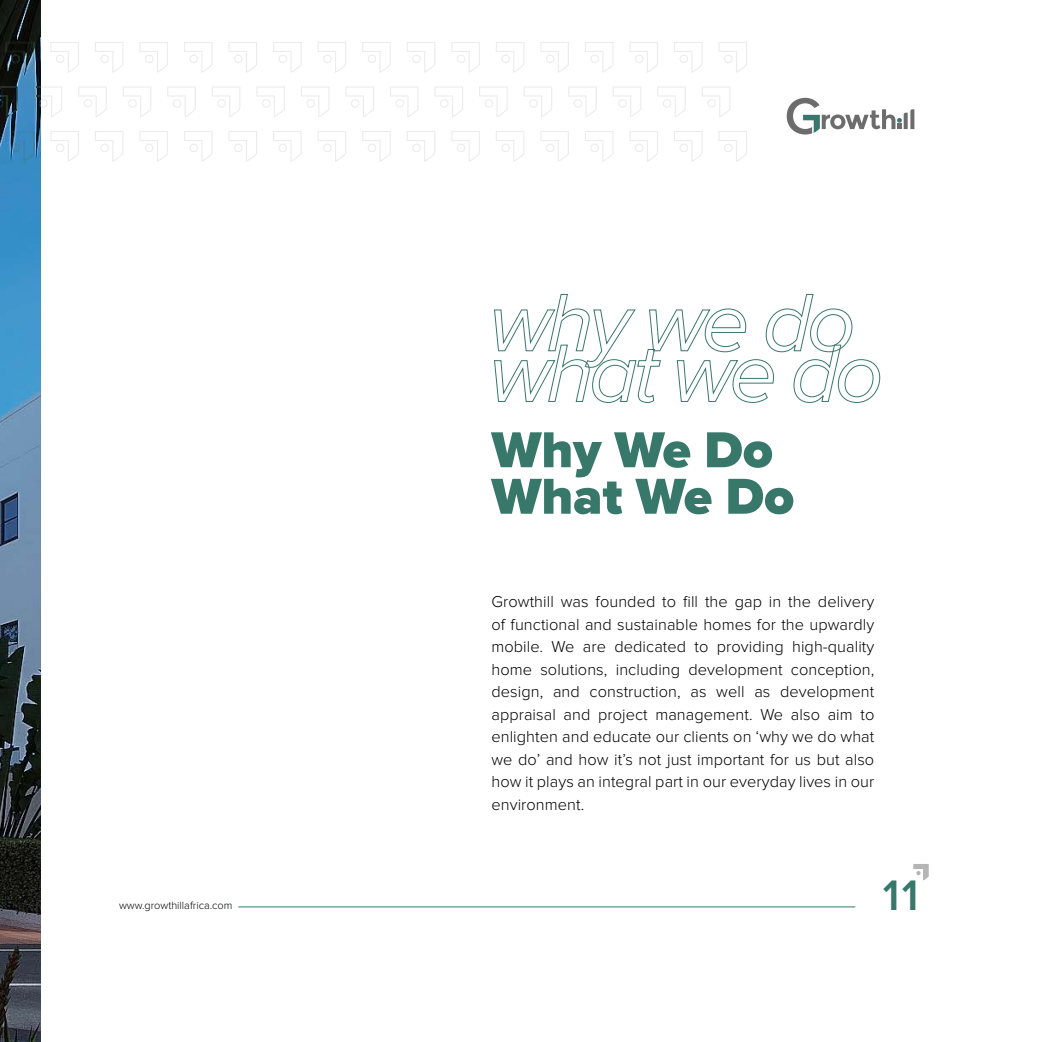
<style>
.page{position:relative;width:1042px;height:1042px;background:#fff}
.page>*{position:absolute;margin:0;border:0;box-sizing:border-box;transform-origin:0 0}
.t1{font:900 52.35px/46.5px "Proxima Nova";color:#38786b}
.t2{font:600 44.25px "Proxima Nova";color:#38786b}
.t3{font:300 16.35px/22.5px "Proxima Nova";letter-spacing:.005em;color:#000;text-align:justify}
.t4{font:300 10.95px "Proxima Nova";color:#000}
</style>
<div class="page">
<img style="left:0;top:0;width:41px;height:1042px">
<svg style="left:787px;top:98px;width:127px;height:37px"></svg>
<svg style="left:913px;top:864px;width:16px;height:16px"></svg>
<hr style="left:238px;top:906px;width:617px;height:1px;background:#37796b">
<img style="left:6px;top:42px;width:28px;height:31px">
<svg style="left:11px;top:55px;width:9px;height:8px"></svg>
<svg style="left:50px;top:42px;width:29px;height:31px"></svg>
<svg style="left:95px;top:42px;width:28px;height:31px"></svg>
<svg style="left:139px;top:42px;width:29px;height:31px"></svg>
<svg style="left:184px;top:42px;width:29px;height:30px"></svg>
<svg style="left:229px;top:42px;width:28px;height:31px"></svg>
<svg style="left:273px;top:42px;width:29px;height:30px"></svg>
<svg style="left:318px;top:42px;width:28px;height:31px"></svg>
<svg style="left:362px;top:42px;width:29px;height:31px"></svg>
<svg style="left:407px;top:42px;width:28px;height:31px"></svg>
<svg style="left:451px;top:42px;width:29px;height:31px"></svg>
<svg style="left:496px;top:42px;width:28px;height:31px"></svg>
<svg style="left:540px;top:42px;width:29px;height:31px"></svg>
<svg style="left:585px;top:42px;width:28px;height:31px"></svg>
<svg style="left:629px;top:42px;width:29px;height:31px"></svg>
<svg style="left:674px;top:42px;width:28px;height:30px"></svg>
<svg style="left:719px;top:42px;width:28px;height:31px"></svg>
<svg style="left:34px;top:86px;width:28px;height:31px"></svg>
<svg style="left:78px;top:86px;width:29px;height:31px"></svg>
<svg style="left:123px;top:86px;width:28px;height:31px"></svg>
<svg style="left:167px;top:86px;width:29px;height:31px"></svg>
<svg style="left:212px;top:86px;width:28px;height:31px"></svg>
<svg style="left:256px;top:86px;width:29px;height:31px"></svg>
<svg style="left:301px;top:86px;width:28px;height:31px"></svg>
<svg style="left:345px;top:86px;width:29px;height:31px"></svg>
<svg style="left:390px;top:86px;width:28px;height:31px"></svg>
<svg style="left:435px;top:86px;width:28px;height:31px"></svg>
<svg style="left:479px;top:86px;width:29px;height:31px"></svg>
<svg style="left:524px;top:86px;width:28px;height:31px"></svg>
<svg style="left:568px;top:86px;width:29px;height:31px"></svg>
<svg style="left:613px;top:86px;width:28px;height:31px"></svg>
<svg style="left:657px;top:86px;width:29px;height:31px"></svg>
<svg style="left:702px;top:86px;width:28px;height:31px"></svg>
<img style="left:6px;top:131px;width:28px;height:31px">
<svg style="left:11px;top:144px;width:9px;height:8px"></svg>
<svg style="left:50px;top:131px;width:29px;height:31px"></svg>
<svg style="left:95px;top:131px;width:28px;height:31px"></svg>
<svg style="left:139px;top:131px;width:29px;height:31px"></svg>
<svg style="left:184px;top:131px;width:29px;height:30px"></svg>
<svg style="left:229px;top:131px;width:28px;height:31px"></svg>
<svg style="left:273px;top:131px;width:29px;height:30px"></svg>
<svg style="left:318px;top:131px;width:28px;height:31px"></svg>
<svg style="left:362px;top:131px;width:29px;height:31px"></svg>
<svg style="left:407px;top:131px;width:28px;height:31px"></svg>
<svg style="left:451px;top:131px;width:29px;height:31px"></svg>
<svg style="left:496px;top:131px;width:28px;height:31px"></svg>
<svg style="left:540px;top:131px;width:29px;height:31px"></svg>
<svg style="left:585px;top:131px;width:28px;height:31px"></svg>
<svg style="left:629px;top:131px;width:29px;height:31px"></svg>
<svg style="left:674px;top:131px;width:28px;height:30px"></svg>
<svg style="left:719px;top:131px;width:28px;height:31px"></svg>
<img style="left:0;top:86px;width:18px;height:31px">
<svg style="left:494px;top:294px;width:386px;height:109px"></svg>
<p class="t4" style="left:119px;top:900px;width:115px">www.growthillafrica.com</p>
<h1 class="t1" style="left:491px;top:429px;width:304px">Why We Do<br>What We Do</h1>
<p class="t3" style="left:491px;top:591px;width:384px">Growthill was founded to fill the gap in the delivery of functional and sustainable homes for the upwardly mobile. We are dedicated to providing high-quality home solutions, including development conception, design, and construction, as well as development appraisal and project management. We also aim to enlighten and educate our clients on ‘why we do what we do’ and how it’s not just important for us but also how it plays an integral part in our everyday lives in our environment.</p>
<h2 class="t2" style="left:883px;top:875px;width:37px">11</h2>
</div>
